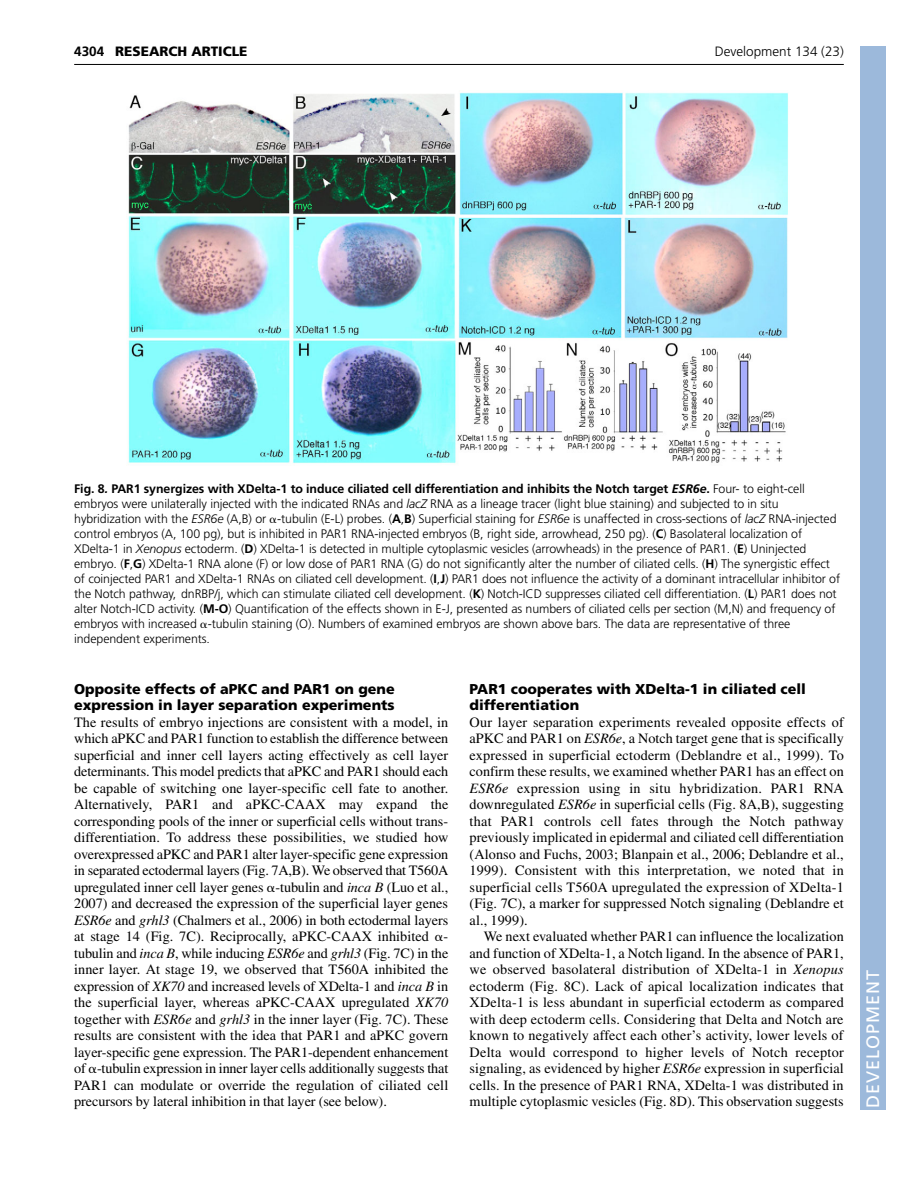
<style>
.page{position:relative;width:918px;height:1188px;background:#fff}
.page>*{position:absolute;margin:0;border:0;box-sizing:border-box;transform-origin:0 0}
.t1{font:18px "Frutiger LT Std";letter-spacing:.055em;color:#fff}
.t2{font:14.25px/16.5px "Times";color:#000;text-align:justify}
.t3{font:900 14.25px/16.5px "Frutiger LT Std";color:#000}
.t4{font:300 13.5px "Frutiger LT Std";color:#000}
.t5{font:900 13.5px "Frutiger LT Std";color:#000}
.t6{font:700 13.5px "Frutiger LT Std";color:#000}
.t7{font:300 12.3px/15px "Frutiger LT Std";letter-spacing:-.005em;color:#000}
.s1{font-weight:700}
.s2{font-weight:700;font-style:italic}
.s3{font-style:italic}
.s4{font-family:"Mathematical Pi One";font-weight:400}
.s5{font-family:"Mathematical Pi One"}
</style>
<div class="page">
<hr style="left:74px;top:64px;width:770px;height:1px;background:#000">
<img style="left:128px;top:92px;width:660px;height:372px">
<div style="left:860px;top:46px;width:26px;height:1064px;background:#9cb9db"></div>
<p class="t6" style="left:74px;top:46px;width:32px">4304</p>
<p class="t5" style="left:115px;top:46px;width:134px">RESEARCH ARTICLE</p>
<p class="t4" style="left:715px;top:46px;width:131px">Development 134 (23)</p>
<p class="t7" style="left:74px;top:482px;width:768px"><span class="s1">Fig. 8</span><span class="s2">.</span> <span class="s1">PAR1 synergizes with XDelta-1 to induce ciliated cell differentiation and inhibits the Notch target</span> <span class="s2">ESR6e</span><span class="s1">.</span> Four- to eight-cell embryos were unilaterally injected with the indicated RNAs and <span class="s3">lacZ</span> RNA as a lineage tracer (light blue staining) and subjected to in situ hybridization with the <span class="s3">ESR6e</span> (A,B) or <span class="s4">-</span>-tubulin (E-L) probes. (<span class="s1">A</span>,<span class="s1">B</span>) Superficial staining for <span class="s3">ESR6e</span> is unaffected in cross-sections of <span class="s3">lacZ</span> RNA-injected control embryos (A, 100 pg), but is inhibited in PAR1 RNA-injected embryos (B, right side, arrowhead, 250 pg). (<span class="s1">C</span>) Basolateral localization of XDelta-1 in <span class="s3">Xenopus</span> ectoderm. (<span class="s1">D</span>) XDelta-1 is detected in multiple cytoplasmic vesicles (arrowheads) in the presence of PAR1. (<span class="s1">E</span>) Uninjected embryo. (<span class="s1">F</span>,<span class="s1">G</span>) XDelta-1 RNA alone (F) or low dose of PAR1 RNA (G) do not significantly alter the number of ciliated cells. (<span class="s1">H</span>) The synergistic effect of coinjected PAR1 and XDelta-1 RNAs on ciliated cell development. (<span class="s1">I</span>,<span class="s1">J</span>) PAR1 does not influence the activity of a dominant intracellular inhibitor of the Notch pathway, dnRBP/j, which can stimulate ciliated cell development. (<span class="s1">K</span>) Notch-ICD suppresses ciliated cell differentiation. (<span class="s1">L</span>) PAR1 does not alter Notch-ICD activity. (<span class="s1">M-O</span>) Quantification of the effects shown in E-J, presented as numbers of ciliated cells per section (M,N) and frequency of embryos with increased <span class="s4">-</span>-tubulin staining (O). Numbers of examined embryos are shown above bars. The data are representative of three independent experiments.</p>
<p class="t3" style="left:74px;top:682px;width:322px">Opposite effects of aPKC and PAR1 on gene expression in layer separation experiments</p>
<p class="t2" style="left:74px;top:715px;width:376px">The results of embryo injections are consistent with a model, in which aPKC and PAR1 function to establish the difference between superficial and inner cell layers acting effectively as cell layer determinants. This model predicts that aPKC and PAR1 should each be capable of switching one layer-specific cell fate to another.<br>Alternatively, PAR1 and aPKC-CAAX may expand the corresponding pools of the inner or superficial cells without trans&shy;differentiation. To address these possibilities, we studied how overexpressed aPKC and PAR1 alter layer-specific gene expression in separated ectodermal layers (Fig. 7A,B). We observed that T560A upregulated inner cell layer genes <span class="s5">-</span>-tubulin and <span class="s3">inca B</span> (Luo et al., 2007) and decreased the expression of the superficial layer genes <span class="s3">ESR6e</span> and <span class="s3">grhl3</span> (Chalmers et al., 2006) in both ectodermal layers at stage 14 (Fig. 7C). Reciprocally, aPKC-CAAX inhibited <span class="s5">-</span>- tubulin and <span class="s3">inca B</span>, while inducing <span class="s3">ESR6e</span> and <span class="s3">grhl3</span> (Fig. 7C) in the inner layer. At stage 19, we observed that T560A inhibited the expression of <span class="s3">XK70</span> and increased levels of XDelta-1 and <span class="s3">inca B</span> in the superficial layer, whereas aPKC-CAAX upregulated <span class="s3">XK70 </span>together with <span class="s3">ESR6e</span> and <span class="s3">grhl3</span> in the inner layer (Fig. 7C). These results are consistent with the idea that PAR1 and aPKC govern layer-specific gene expression. The PAR1-dependent enhancement of <span class="s5">-</span>-tubulin expression in inner layer cells additionally suggests that PAR1 can modulate or override the regulation of ciliated cell precursors by lateral inhibition in that layer (see below).</p>
<p class="t3" style="left:470px;top:682px;width:338px">PAR1 cooperates with XDelta-1 in ciliated cell differentiation</p>
<p class="t2" style="left:470px;top:715px;width:376px">Our layer separation experiments revealed opposite effects of aPKC and PAR1 on <span class="s3">ESR6e</span>, a Notch target gene that is specifically expressed in superficial ectoderm (Deblandre et al., 1999). To confirm these results, we examined whether PAR1 has an effect on <span class="s3">ESR6e</span> expression using in situ hybridization. PAR1 RNA downregulated <span class="s3">ESR6e</span> in superficial cells (Fig. 8A,B), suggesting that PAR1 controls cell fates through the Notch pathway previously implicated in epidermal and ciliated cell differentiation (Alonso and Fuchs, 2003; Blanpain et al., 2006; Deblandre et al., 1999). Consistent with this interpretation, we noted that in superficial cells T560A upregulated the expression of XDelta-1 (Fig. 7C), a marker for suppressed Notch signaling (Deblandre et al., 1999).</p>
<p class="t2" style="left:470px;top:930px;width:376px;text-indent:14px">We next evaluated whether PAR1 can influence the localization and function of XDelta-1, a Notch ligand. In the absence of PAR1, we observed basolateral distribution of XDelta-1 in <span class="s3">Xenopus </span>ectoderm (Fig. 8C). Lack of apical localization indicates that XDelta-1 is less abundant in superficial ectoderm as compared with deep ectoderm cells. Considering that Delta and Notch are known to negatively affect each other’s activity, lower levels of Delta would correspond to higher levels of Notch receptor signaling, as evidenced by higher <span class="s3">ESR6e</span> expression in superficial cells. In the presence of PAR1 RNA, XDelta-1 was distributed in multiple cytoplasmic vesicles (Fig. 8D). This observation suggests</p>
<p class="t1" style="left:862px;top:1108px;width:140px;rotate:-90deg">DEVELOPMENT</p>
</div>
